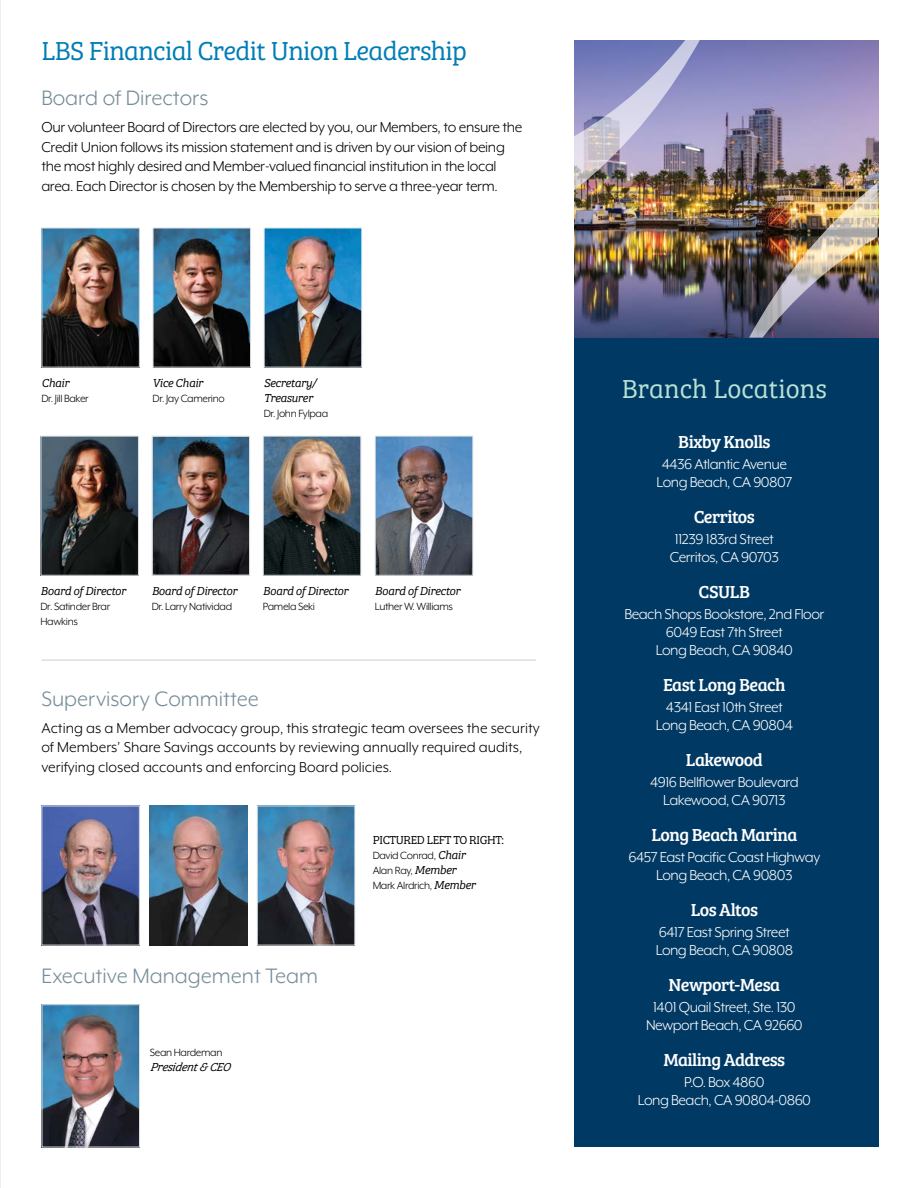
<style>
.page{position:relative;width:918px;height:1188px;background:#fff}
.page>*{position:absolute;margin:0;border:0;box-sizing:border-box;transform-origin:0 0}
.t1{font:27px "Bree Serif Lt";letter-spacing:-.025em;color:#007db6}
.t2{font:27px "Bree Serif Lt";color:#b9e1d6}
.t3{font:24px "Mr Eaves XL Mod OT";color:#768d99}
.t4{font:18px "Bree Serif";letter-spacing:-.03em;color:#fff}
.t5{font:16.5px "Mr Eaves XL Mod OT";letter-spacing:-.03em;color:#fff}
.t6{font:16.5px/19.5px "Mr Eaves XL Mod OT";letter-spacing:-.02em;color:#000}
.t7{font:16.5px/19.5px "Mr Eaves XL Mod OT";color:#000}
.t8{font:12px/15px "Mr Eaves XL Mod OT";letter-spacing:-.03em;color:#000}
.t9{font:italic 12px/15px "Bree Serif Lt";letter-spacing:-.03em;color:#000}
.t10{font:12px "Bree Serif Lt";letter-spacing:-.03em;color:#000}
.s1{font-family:"Bree Serif Lt";font-style:italic}
</style>
<div class="page">
<div style="left:574px;top:40px;width:304px;height:1108px;background:#003963"></div>
<img style="left:43px;top:230px;width:95px;height:136px">
<div style="left:41px;top:228px;width:99px;height:140px;border:1px solid #dadfe3"></div>
<img style="left:155px;top:230px;width:94px;height:136px">
<div style="left:153px;top:228px;width:98px;height:140px;border:1px solid #dadfe3"></div>
<img style="left:266px;top:230px;width:94px;height:136px">
<div style="left:264px;top:228px;width:98px;height:140px;border:1px solid #dadfe3"></div>
<img style="left:42px;top:438px;width:95px;height:136px">
<div style="left:40px;top:436px;width:99px;height:140px;border:1px solid #dadfe3"></div>
<img style="left:154px;top:438px;width:94px;height:135px">
<div style="left:152px;top:436px;width:98px;height:140px;border:1px solid #dadfe3"></div>
<img style="left:265px;top:438px;width:94px;height:136px">
<div style="left:263px;top:436px;width:98px;height:140px;border:1px solid #dadfe3"></div>
<img style="left:377px;top:438px;width:94px;height:136px">
<div style="left:375px;top:436px;width:98px;height:140px;border:1px solid #dadfe3"></div>
<img style="left:43px;top:808px;width:95px;height:136px">
<div style="left:41px;top:806px;width:99px;height:140px;border:1px solid #dadfe3"></div>
<img style="left:150px;top:806px;width:97px;height:139px">
<img style="left:259px;top:808px;width:94px;height:136px">
<div style="left:257px;top:806px;width:98px;height:140px;border:1px solid #dadfe3"></div>
<img style="left:44px;top:1006px;width:94px;height:140px">
<div style="left:42px;top:1004px;width:98px;height:144px;border:1px solid #dadfe3"></div>
<hr style="left:41px;top:659px;width:495px;height:2px;background:#dadfe3">
<img style="left:574px;top:40px;width:304px;height:298px">
<img style="left:574px;top:40px;width:128px;height:151px">
<img style="left:749px;top:183px;width:129px;height:155px">
<h2 class="t1" style="left:41px;top:31px;width:427px">LBS Financial Credit Union Leadership</h2>
<h3 class="t3" style="left:41px;top:86px;width:169px">Board of Directors</h3>
<p class="t6" style="left:41px;top:118px;width:483px">Our volunteer Board of Directors are elected by you, our Members, to ensure the Credit Union follows its mission statement and is driven by our vision of being the most highly desired and Member-valued financial institution in the local area. Each Director is chosen by the Membership to serve a three-year term.</p>
<p class="t9" style="left:41px;top:375px;width:29px">Chair</p>
<p class="t8" style="left:41px;top:391px;width:49px">Dr. Jill Baker</p>
<p class="t9" style="left:153px;top:375px;width:52px">Vice Chair</p>
<p class="t8" style="left:153px;top:391px;width:74px">Dr. Jay Camerino</p>
<p class="t9" style="left:264px;top:375px;width:54px">Secretary/<br>Treasurer</p>
<p class="t8" style="left:264px;top:406px;width:66px">Dr. John Fylpaa</p>
<p class="t9" style="left:41px;top:583px;width:87px">Board of Director</p>
<p class="t8" style="left:41px;top:599px;width:71px">Dr. Satinder Brar<br>Hawkins</p>
<p class="t9" style="left:152px;top:583px;width:87px">Board of Director</p>
<p class="t8" style="left:152px;top:599px;width:82px">Dr. Larry Natividad</p>
<p class="t9" style="left:263px;top:583px;width:87px">Board of Director</p>
<p class="t8" style="left:263px;top:599px;width:54px">Pamela Seki</p>
<p class="t9" style="left:375px;top:583px;width:87px">Board of Director</p>
<p class="t8" style="left:375px;top:599px;width:80px">Luther W. Williams</p>
<h3 class="t3" style="left:41px;top:687px;width:219px">Supervisory Committee</h3>
<p class="t7" style="left:41px;top:718px;width:500px">Acting as a Member advocacy group, this strategic team oversees the security of Members’ Share Savings accounts by reviewing annually required audits, verifying closed accounts and enforcing Board policies.</p>
<h3 class="t3" style="left:42px;top:963px;width:278px">Executive Management Team</h3>
<p class="t8" style="left:150px;top:1044px;width:74px">Sean Hardeman</p>
<p class="t9" style="left:150px;top:1058px;width:85px">President&amp; CEO</p>
<p class="t10" style="left:373px;top:831px;width:133px">PICTURED LEFT TO RIGHT:</p>
<p class="t8" style="left:373px;top:847px;width:95px">David Conrad, <span class="s1">Chair</span></p>
<p class="t8" style="left:373px;top:862px;width:85px">Alan Ray, <span class="s1">Member</span></p>
<p class="t8" style="left:373px;top:877px;width:105px">Mark Alrdrich, <span class="s1">Member</span></p>
<h4 class="t2" style="left:622px;top:370px;width:207px">Branch Locations</h4>
<p class="t4" style="left:678px;top:428px;width:94px">Bixby Knolls</p>
<p class="t5" style="left:662px;top:456px;width:127px">4436 Atlantic Avenue</p>
<p class="t5" style="left:656px;top:474px;width:137px">Long Beach, CA 90807</p>
<p class="t4" style="left:694px;top:503px;width:63px">Cerritos</p>
<p class="t5" style="left:675px;top:531px;width:100px">11239 183rd Street</p>
<p class="t5" style="left:670px;top:549px;width:111px">Cerritos, CA 90703</p>
<p class="t4" style="left:699px;top:578px;width:53px">CSULB</p>
<p class="t5" style="left:624px;top:606px;width:201px">Beach Shops Bookstore, 2nd Floor</p>
<p class="t5" style="left:666px;top:624px;width:118px">6049 East 7th Street</p>
<p class="t5" style="left:656px;top:642px;width:139px">Long Beach, CA 90840</p>
<p class="t4" style="left:663px;top:671px;width:124px">East Long Beach</p>
<p class="t5" style="left:666px;top:699px;width:119px">4341 East 10th Street</p>
<p class="t5" style="left:656px;top:717px;width:139px">Long Beach, CA 90804</p>
<p class="t4" style="left:686px;top:746px;width:78px">Lakewood</p>
<p class="t5" style="left:650px;top:774px;width:150px">4916 Bellflower Boulevard</p>
<p class="t5" style="left:663px;top:792px;width:124px">Lakewood, CA 90713</p>
<p class="t4" style="left:651px;top:821px;width:148px">Long Beach Marina</p>
<p class="t5" style="left:628px;top:849px;width:193px">6457 East Pacific Coast Highway</p>
<p class="t5" style="left:656px;top:867px;width:138px">Long Beach, CA 90803</p>
<p class="t4" style="left:691px;top:896px;width:69px">Los Altos</p>
<p class="t5" style="left:659px;top:924px;width:132px">6417 East Spring Street</p>
<p class="t5" style="left:656px;top:942px;width:139px">Long Beach, CA 90808</p>
<p class="t4" style="left:669px;top:971px;width:113px">Newport-Mesa</p>
<p class="t5" style="left:653px;top:999px;width:144px">1401 Quail Street, Ste. 130</p>
<p class="t5" style="left:646px;top:1017px;width:158px">Newport Beach, CA 92660</p>
<p class="t4" style="left:663px;top:1046px;width:123px">Mailing Address</p>
<p class="t5" style="left:684px;top:1074px;width:82px">P.O. Box 4860</p>
<p class="t5" style="left:638px;top:1092px;width:175px">Long Beach, CA 90804-0860</p>
</div>
